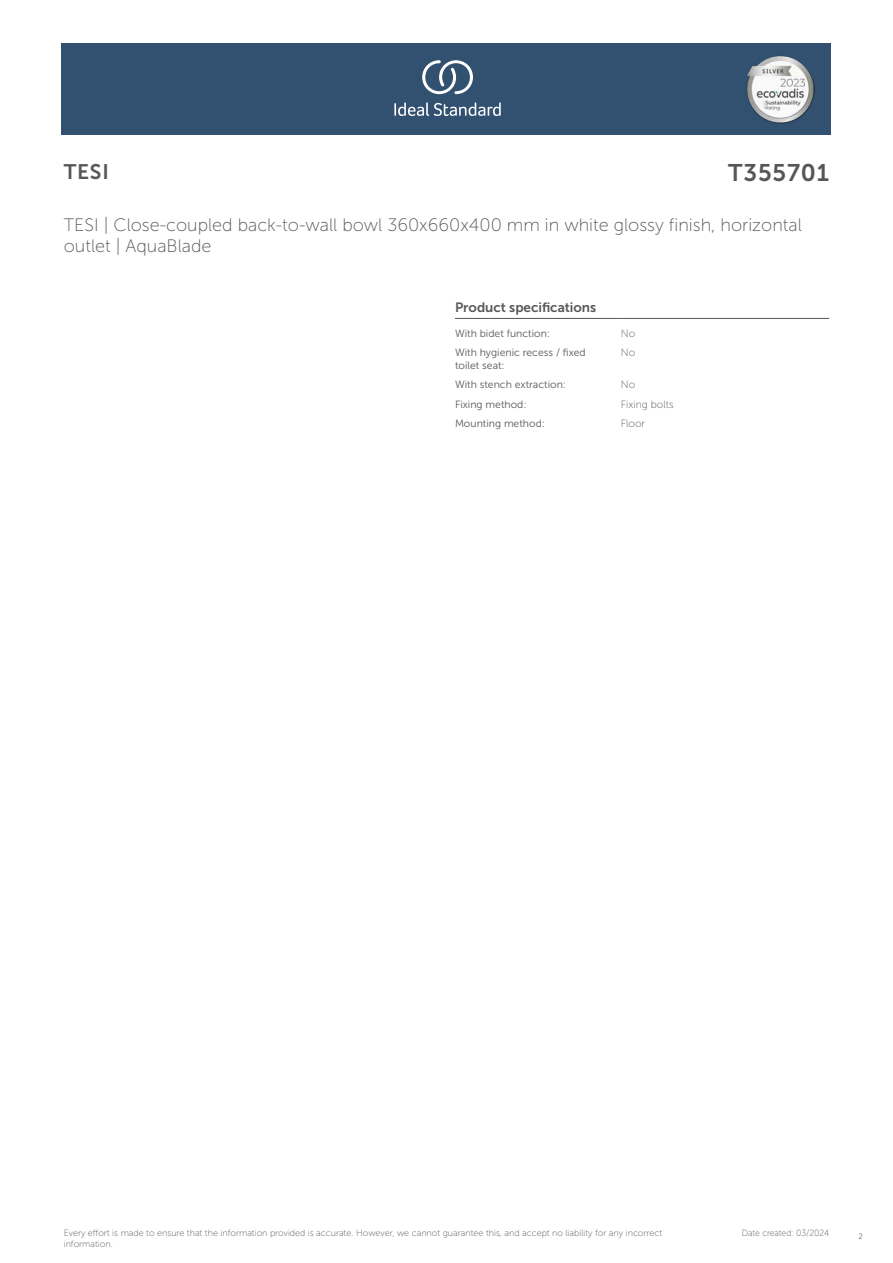
<style>
.page{position:relative;width:893px;height:1263px;background:#fff}
.page>*{position:absolute;margin:0;border:0;box-sizing:border-box;transform-origin:0 0}
.t1{font:24px "Museo Sans 700";letter-spacing:.035em;color:#575756}
.t2{font:21px "Museo Sans 700";color:#575756}
.t3{font:18px/21.6px "Museo Sans 100";color:#575756}
.t4{font:13.5px "Museo Sans 700";color:#575756}
.t5{font:10.5px/12.6px "Museo Sans 300";color:#575756}
.t6{font:10.5px "Museo Sans 100";color:#575756}
.t7{font:9px/10.8px "Museo Sans 100";color:#575756}
.t8{font:9px "Museo Sans 100";color:#575756;scale:.95 1}
.t9{font:300 9px "Calibri";color:#575756;scale:.95 1}
</style>
<div class="page">
<div style="left:62px;top:43px;width:769px;height:91px;background:#325070"></div>
<hr style="left:455px;top:318px;width:166px;height:1px;background:#575756">
<hr style="left:621px;top:318px;width:208px;height:1px;background:#575756">
<svg style="left:394px;top:102px;width:107px;height:14px"></svg>
<svg style="left:422px;top:60px;width:51px;height:34px"></svg>
<img style="left:746px;top:56px;width:68px;height:67px">
<h2 class="t2" style="left:64px;top:160px;width:47px">TESI</h2>
<h1 class="t1" style="left:728px;top:160px;width:103px">T355701</h1>
<h3 class="t3" style="left:64px;top:214px;width:740px">TESI | Close-coupled back-to-wall bowl 360x660x400 mm in white glossy finish, horizontal outlet | AquaBlade</h3>
<h3 class="t4" style="left:455px;top:300px;width:143px">Product specifications</h3>
<p class="t5" style="left:455px;top:327px;width:97px">With bidet function:</p>
<p class="t6" style="left:621px;top:328px;width:16px">No</p>
<p class="t5" style="left:455px;top:347px;width:132px">With hygienic recess / fixed toilet seat:</p>
<p class="t6" style="left:621px;top:347px;width:16px">No</p>
<p class="t5" style="left:455px;top:379px;width:112px">With stench extraction:</p>
<p class="t6" style="left:621px;top:379px;width:16px">No</p>
<p class="t5" style="left:455px;top:398px;width:73px">Fixing method:</p>
<p class="t6" style="left:621px;top:399px;width:54px">Fixing bolts</p>
<p class="t5" style="left:455px;top:417px;width:91px">Mounting method:</p>
<p class="t6" style="left:621px;top:418px;width:26px">Floor</p>
<p class="t7" style="left:64px;top:1227px;width:600px">Every effort is made to ensure that the information provided is accurate. However, we cannot guarantee this, and accept no liability for any incorrect information.</p>
<p class="t8" style="left:742px;top:1228px;width:93px">Date created: 03/2024</p>
<p class="t9" style="left:858px;top:1230px;width:6px">2</p>
</div>
